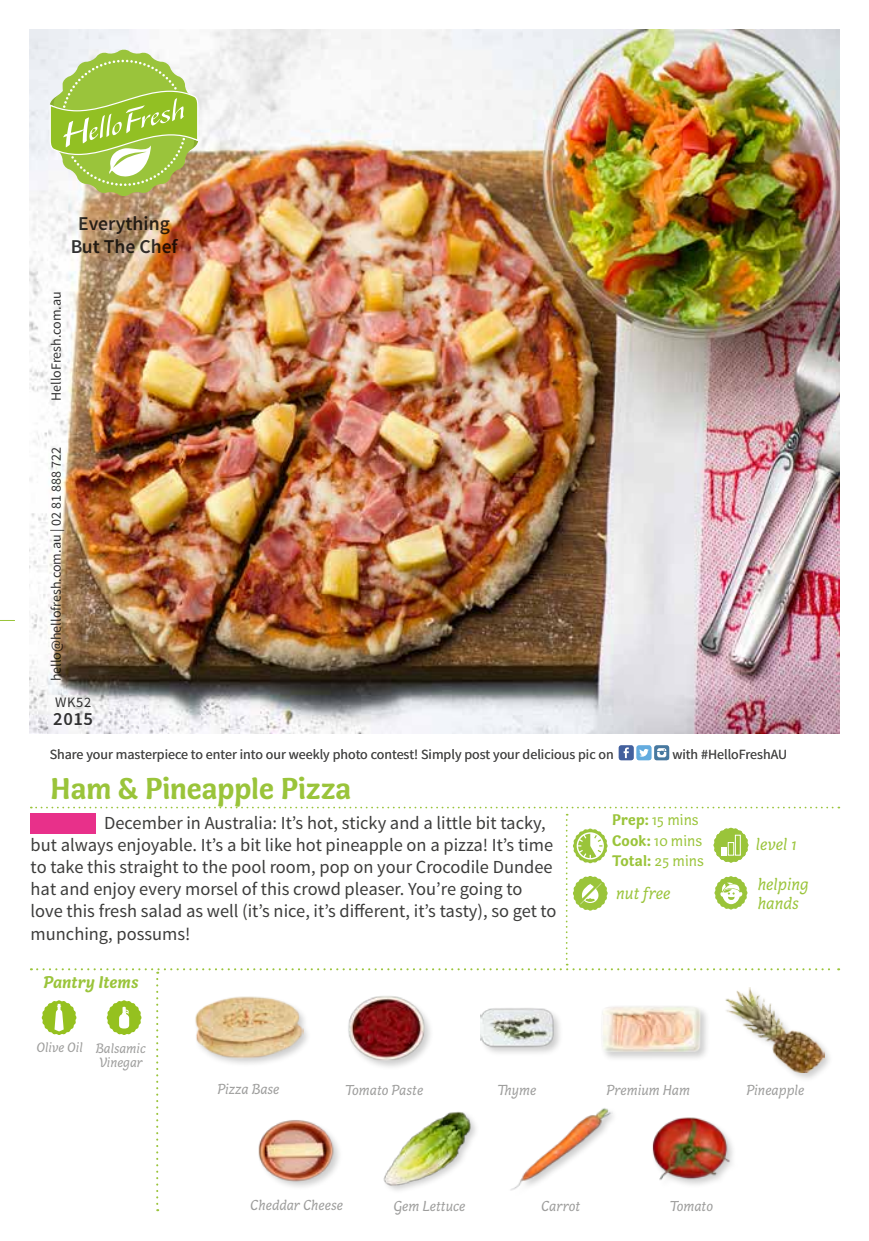
<style>
.page{position:relative;width:869px;height:1241px;background:#fff}
.page>*{position:absolute;margin:0;border:0;box-sizing:border-box;transform-origin:0 0}
.t1{font:700 30.97px "Capucine Basic";letter-spacing:-.005em;color:#9ac43a}
.t2{font:600 19.6px/23.4px "Source Sans Pro";color:#000;text-align:center}
.t3{font:600 18.55px "Source Sans Pro";color:#000}
.t4{font:18.38px/22.1px "Source Sans Pro";color:#3c3c3b}
.t5{font:italic 17.5px/18.6px "Capucine Basic";color:#9ac43a}
.t6{font:italic 700 17.5px "Capucine Basic";color:#9ac43a}
.t7{font:15.75px/20.5px "Capucine Basic";color:#9ac43a}
.t8{font:italic 14.88px "Capucine Basic";color:#9d9d9c}
.t9{font:14.53px "Source Sans Pro";color:#000}
.t10{font:14px "Source Sans Pro";color:#3c3c3b}
.t11{font:14px "Source Sans Pro";color:#000}
.t12{font:italic 14px/14.5px "Capucine Basic";color:#9d9d9c;text-align:right}
.s1{font-weight:700}
</style>
<div class="page">
<img style="left:30px;top:30px;width:808px;height:703px">
<svg style="left:0;top:620px;width:14px;height:1px"></svg>
<svg style="left:50px;top:50px;width:148px;height:146px"></svg>
<svg style="left:618px;top:745px;width:15px;height:15px"></svg>
<svg style="left:623px;top:747px;width:5px;height:11px"></svg>
<svg style="left:654px;top:745px;width:14px;height:15px"></svg>
<svg style="left:656px;top:748px;width:10px;height:9px"></svg>
<div style="left:636px;top:745px;width:15px;height:15px;background:#5ea9de;border-radius:2px"></div>
<svg style="left:639px;top:748px;width:9px;height:8px"></svg>
<div style="left:30px;top:813px;width:65px;height:20px;background:#e8308a"></div>
<svg style="left:31px;top:806px;width:808px;height:404px"></svg>
<p class="t2" style="left:70px;top:212px;width:109px">Everything<br>But The Chef</p>
<p class="t11" style="left:47px;top:401px;width:111px;rotate:-90deg">HelloFresh.com.au</p>
<p class="t11" style="left:47px;top:681px;width:235px;rotate:-90deg">hello@hellofresh.com.au | 02 81 888 722</p>
<p class="t9" style="left:55px;top:693px;width:38px">WK52</p>
<p class="t3" style="left:53px;top:706px;width:41px">2015</p>
<p class="t10" style="left:50px;top:745px;width:565px">Share your masterpiece to enter into our weekly photo contest! Simply post your delicious pic on</p>
<p class="t10" style="left:672px;top:745px;width:116px">with #HelloFreshAU</p>
<h1 class="t1" style="left:51px;top:764px;width:302px">Ham &amp; Pineapple Pizza</h1>
<p class="t4" style="left:31px;top:812px;width:527px;text-indent:74px">December in Australia: It’s hot, sticky and a little bit tacky, but always enjoyable. It’s a bit like hot pineapple on a pizza! It’s time to take this straight to the pool room, pop on your Crocodile Dundee hat and enjoy every morsel of this crowd pleaser. You’re going to love this fresh salad as well (it’s nice, it’s different, it’s tasty), so get to munching, possums!</p>
<p class="t6" style="left:43px;top:969px;width:97px">Pantry Items</p>
<p class="t12" style="left:36px;top:1041px;width:111px">Olive Oil Balsamic<br>Vinegar</p>
<p class="t7" style="left:612px;top:808px;width:93px"><span class="s1">Prep:</span> 15 mins<br><span class="s1">Cook:</span> 10 mins<br><span class="s1">Total:</span> 25 mins</p>
<p class="t5" style="left:616px;top:884px;width:56px">nut free</p>
<p class="t5" style="left:755px;top:836px;width:42px">level 1</p>
<p class="t5" style="left:757px;top:875px;width:53px">helping hands</p>
<p class="t8" style="left:217px;top:1078px;width:63px">Pizza Base</p>
<p class="t8" style="left:345px;top:1079px;width:80px">Tomato Paste</p>
<p class="t8" style="left:746px;top:1079px;width:59px">Pineapple</p>
<p class="t8" style="left:606px;top:1079px;width:85px">Premium Ham</p>
<p class="t8" style="left:497px;top:1079px;width:40px">Thyme</p>
<p class="t8" style="left:250px;top:1194px;width:94px">Cheddar Cheese</p>
<p class="t8" style="left:393px;top:1195px;width:74px">Gem Lettuce</p>
<p class="t8" style="left:541px;top:1195px;width:40px">Carrot</p>
<p class="t8" style="left:669px;top:1195px;width:45px">Tomato</p>
</div>
